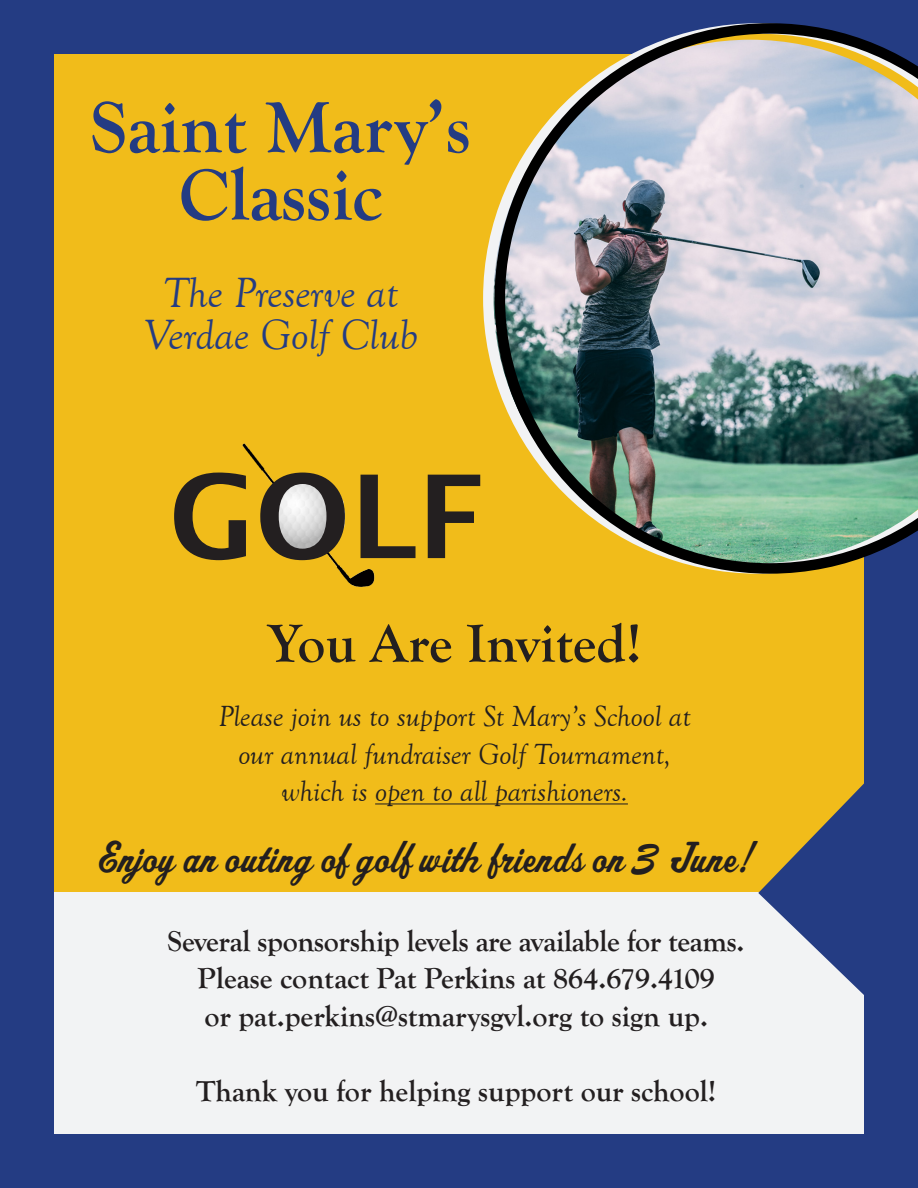
<style>
.page{position:relative;width:918px;height:1188px;background:#243c83}
.page>*{position:absolute;margin:0;border:0;box-sizing:border-box;transform-origin:0 0}
.t1{font:700 115.5px "Lucida Grande";color:#231f20}
.t2{font:700 75px/67.5px "Goudy Old Style T";color:#243c83;text-align:center}
.t3{font:700 55.5px "Goudy Old Style T";color:#231f20}
.t4{font:45px "Athletic Script";color:#231f20}
.t5{font:italic 43.5px/42px "Goudy Old Style T";color:#243c83;text-align:center}
.t6{font:700 30px/37.5px "Goudy Old Style T";color:#231f20;text-align:center}
.t7{font:italic 30px/37.5px "Goudy Old Style T";color:#231f20;text-align:center}
</style>
<div class="page">
<div style="left:54px;top:54px;width:810px;height:1080px;background:#f1bc1a"></div>
<hr style="left:375px;top:803px;width:253px;height:1px;background:#231f20">
<img style="left:242px;top:443px;width:133px;height:145px">
<svg style="left:483px;top:218px;width:12px;height:161px"></svg>
<img style="left:495px;top:23px;width:423px;height:551px">
<div style="left:54px;top:892px;width:810px;height:242px;background:#f2f3f4"></div>
<svg style="left:758px;top:783px;width:106px;height:212px"></svg>
<p class="t2" style="left:91px;top:95px;width:382px">Saint Mary’s<br>Classic</p>
<p class="t5" style="left:144px;top:273px;width:276px">The Preserve at<br>Verdae Golf Club</p>
<p class="t1" style="left:169px;top:423px;width:316px">GOLF</p>
<p class="t3" style="left:268px;top:612px;width:375px">You Are Invited!</p>
<p class="t7" style="left:219px;top:699px;width:474px">Please join us to support St Mary’s School at our annual fundraiser Golf Tournament, which is open to all parishioners.</p>
<p class="t4" style="left:96px;top:829px;width:655px">Enjoy an outing of golf with friends on 3 June!</p>
<p class="t6" style="left:168px;top:923px;width:578px">Several sponsorship levels are available for teams.<br>Please contact Pat Perkins at 864.679.4109<br>or pat.perkins@stmarysgvl.org to sign up.</p>
<p class="t6" style="left:196px;top:1073px;width:521px">Thank you for helping support our school!</p>
</div>
